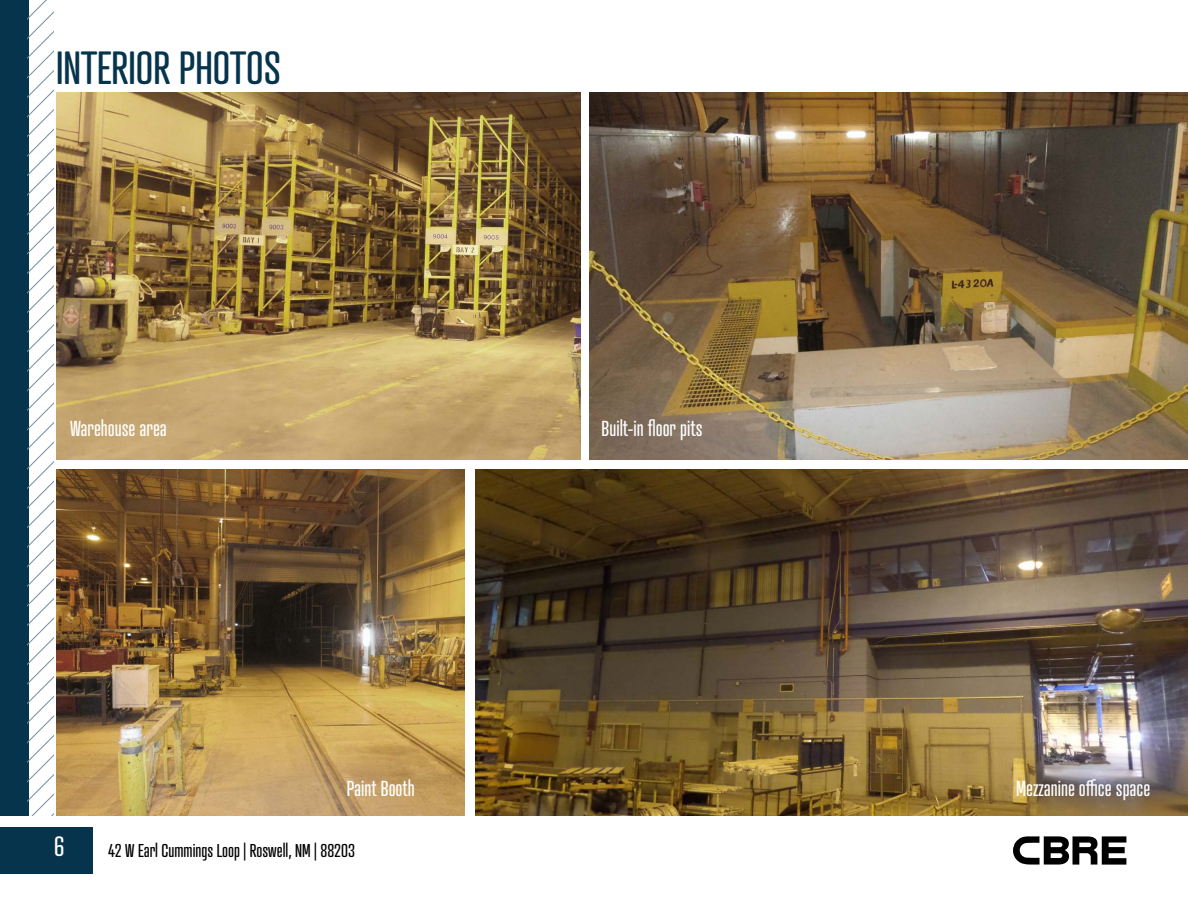
<style>
.page{position:relative;width:1188px;height:918px;background:#fff}
.page>*{position:absolute;margin:0;border:0;box-sizing:border-box;transform-origin:0 0}
.t1{font:45px "Atrament";color:#07344d}
.t2{font:27px "Atrament";color:#fff}
.t3{font:21px "Atrament";color:#fff}
.t4{font:18px "Atrament";color:#000}
</style>
<div class="page">
<svg style="left:1013px;top:836px;width:113px;height:29px"></svg>
<div style="left:0;top:827px;width:93px;height:47px;background:#07344d"></div>
<div style="left:0;top:0;width:28px;height:816px;background:#07344d"></div>
<svg style="left:27px;top:0;width:27px;height:816px"></svg>
<img style="left:56px;top:92px;width:524px;height:368px">
<img style="left:590px;top:92px;width:598px;height:368px">
<img style="left:56px;top:470px;width:408px;height:346px">
<img style="left:475px;top:470px;width:713px;height:346px">
<h1 class="t1" style="left:56px;top:40px;width:226px">INTERIOR PHOTOS</h1>
<p class="t3" style="left:70px;top:415px;width:98px">Warehouse area</p>
<p class="t3" style="left:602px;top:415px;width:103px">Built-in floor pits</p>
<p class="t3" style="left:347px;top:776px;width:70px">Paint Booth</p>
<p class="t3" style="left:1016px;top:776px;width:136px">Mezzanine office space</p>
<p class="t2" style="left:54px;top:830px;width:12px">6</p>
<p class="t4" style="left:108px;top:839px;width:249px">42 W Earl Cummings Loop | Roswell, NM | 88203</p>
</div>
